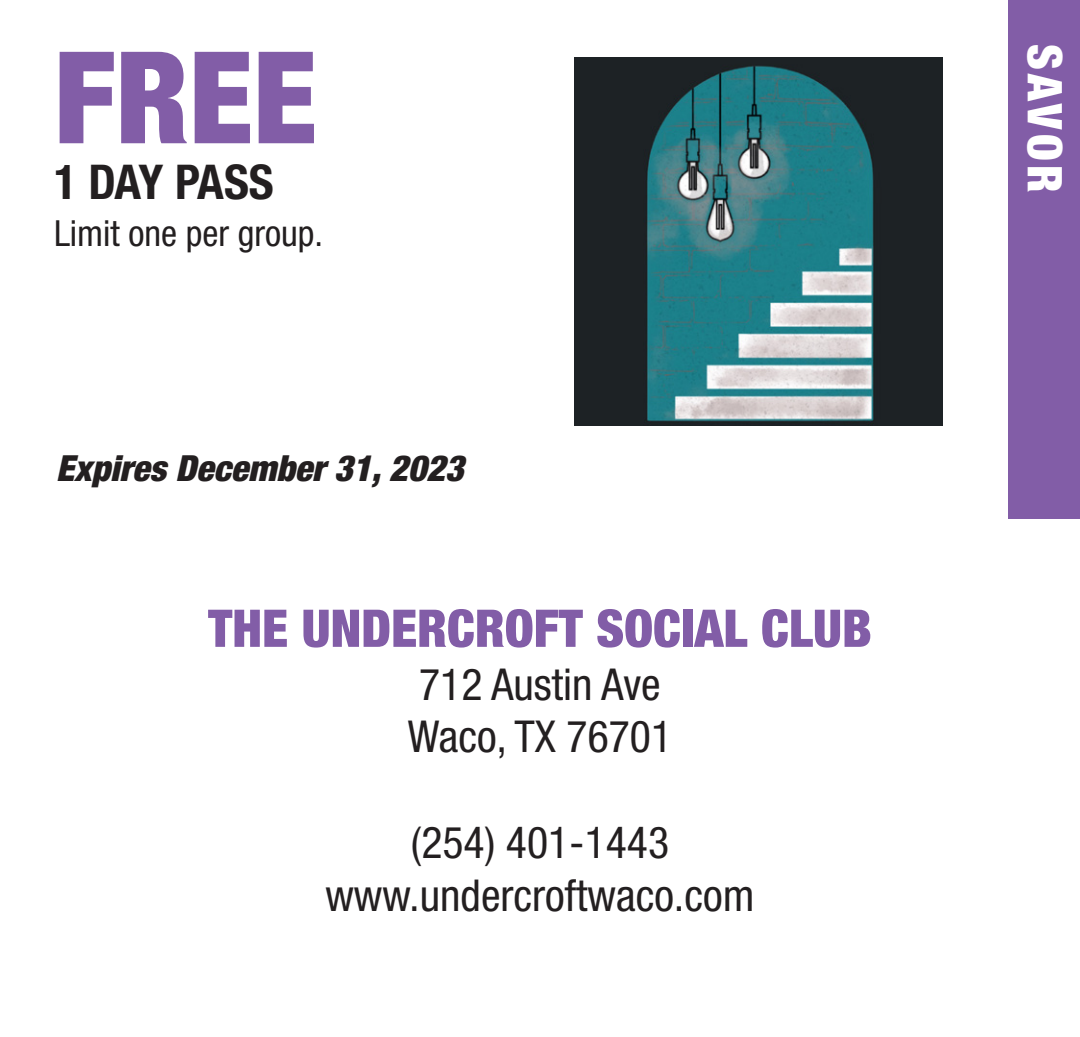
<style>
.page{position:relative;width:1080px;height:1037px;background:#fff}
.page>*{position:absolute;margin:0;border:0;box-sizing:border-box;transform-origin:0 0}
.t1{font:900 condensed 128px "Helvetica Neue LT Std";color:#825da7}
.t2{font:900 condensed 52px "Helvetica Neue LT Std";color:#825da7}
.t3{font:700 condensed 48px "Helvetica Neue LT Std";letter-spacing:-.035em;color:#231f20}
.t4{font:900 condensed 48px "Helvetica Neue LT Std";color:#fff}
.t5{font:condensed 44px "Helvetica Neue LT Std";color:#231f20}
.t6{font:italic 900 condensed 36px "Helvetica Neue LT Std";color:#231f20}
.desciprtion_copy_spa{font:condensed 36px "Helvetica Neue LT Std";color:#231f20}
</style>
<div class="page">
<div style="left:1008px;top:0;width:72px;height:518px;background:#825da7"></div>
<img style="left:575px;top:57px;width:368px;height:368px">
<p class="t1" style="left:54px;top:19px;width:265px">FREE</p>
<p class="t3" style="left:54px;top:153px;width:221px">1 DAY PASS</p>
<p class="desciprtion_copy_spa" style="left:54px;top:213px;width:271px">Limit one per group.</p>
<p class="t6" style="left:56px;top:446px;width:409px">Expires December 31, 2023</p>
<p class="t2" style="left:208px;top:596px;width:665px">THE UNDERCROFT SOCIAL CLUB</p>
<p class="t5" style="left:419px;top:659px;width:243px">712 Austin Ave</p>
<p class="t5" style="left:408px;top:711px;width:266px">Waco, TX 76701</p>
<p class="t5" style="left:411px;top:817px;width:260px">(254) 401-1443</p>
<p class="t5" style="left:325px;top:870px;width:431px">www.undercroftwaco.com</p>
<p class="t4" style="left:1074px;top:44px;width:151px;rotate:90deg">SAVOR</p>
</div>
